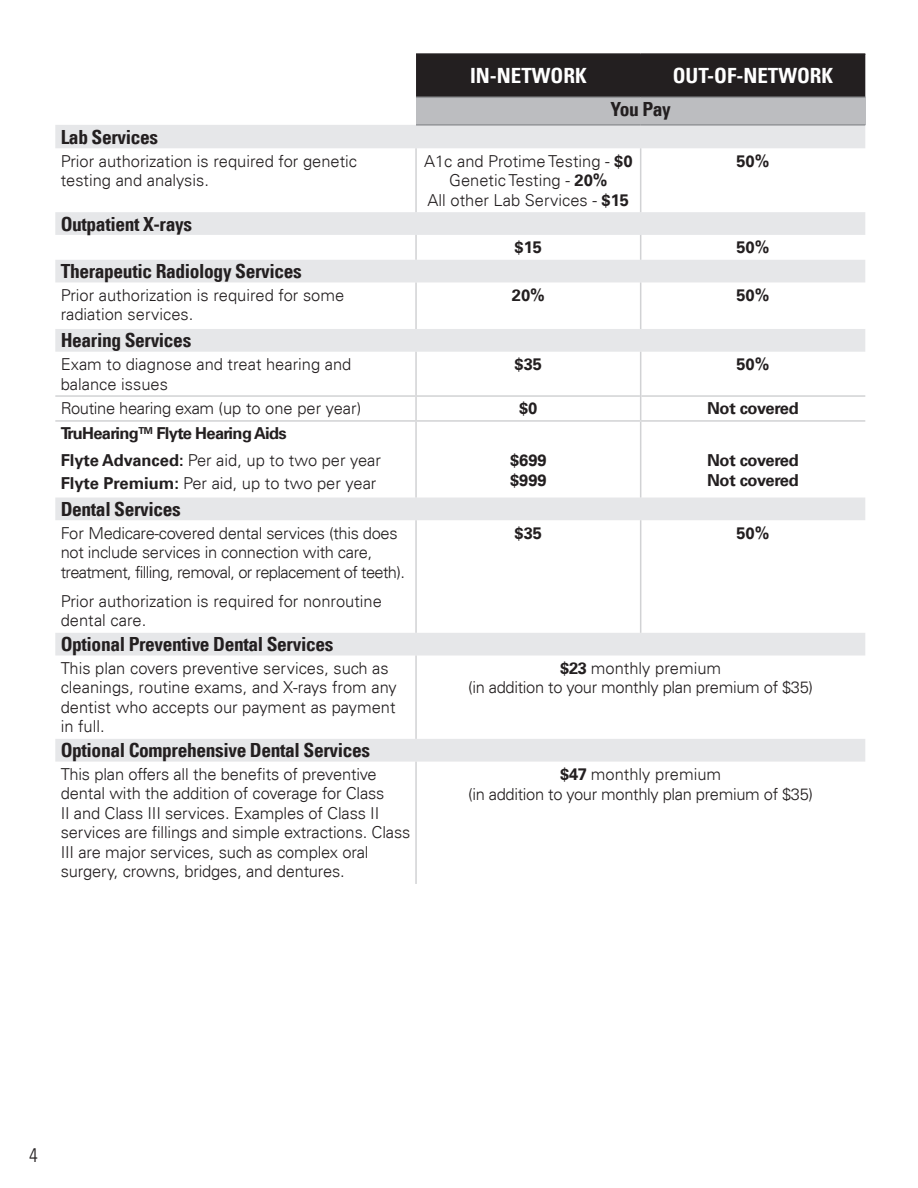
<style>
.page{position:relative;width:918px;height:1188px;background:#fff}
.page>*{position:absolute;margin:0;border:0;box-sizing:border-box;transform-origin:0 0}
.Plan_Name_Cell_Text{font:700 condensed 21px "Univers LT";color:#fff}
.Light_Gray_You_Pay_C{font:700 condensed 19.5px "Univers LT";letter-spacing:-.02em;color:#231f20}
.You_Pay_Cell_Text{font:700 condensed 19.5px "Univers LT";letter-spacing:-.02em;color:#231f20}
.t1{font:300 condensed 19.5px "Univers LT";color:#231f20}
.Body_Copy{font:300 16.5px/19.5px "Univers LT";letter-spacing:-.01em;color:#231f20}
.Table_Body___Bullete{font:300 16.5px "Univers LT";color:#231f20}
.Body_Copy-2{font:700 16.5px "Univers LT";letter-spacing:-.04em;color:#231f20}
.Body_Copy-3{font:700 16.5px/19.5px "Univers LT";letter-spacing:-.02em;color:#231f20}
.Table_Body___Bullete-2{font:700 16.5px "Univers LT";color:#231f20}
.s1{font-weight:700}
</style>
<div class="page">
<div style="left:416px;top:55px;width:449px;height:42px;background:#231f20"></div>
<div style="left:416px;top:97px;width:449px;height:28px;background:#bcbdc0"></div>
<svg style="left:55px;top:125px;width:810px;height:637px"></svg>
<hr style="left:55px;top:395px;width:360px;height:2px;background:#d1d2d4">
<hr style="left:417px;top:395px;width:223px;height:2px;background:#d1d2d4">
<hr style="left:641px;top:395px;width:224px;height:2px;background:#d1d2d4">
<hr style="left:415px;top:148px;width:2px;height:64px;background:#d1d2d4">
<hr style="left:640px;top:148px;width:1px;height:64px;background:#d1d2d4">
<hr style="left:415px;top:235px;width:2px;height:25px;background:#d1d2d4">
<svg style="left:640px;top:235px;width:1px;height:25px"></svg>
<hr style="left:640px;top:282px;width:1px;height:47px;background:#d1d2d4">
<hr style="left:415px;top:352px;width:2px;height:44px;background:#d1d2d4">
<hr style="left:640px;top:352px;width:1px;height:44px;background:#d1d2d4">
<hr style="left:415px;top:396px;width:2px;height:24px;background:#d1d2d4">
<hr style="left:415px;top:422px;width:2px;height:26px;background:#d1d2d4">
<svg style="left:640px;top:396px;width:1px;height:52px"></svg>
<hr style="left:415px;top:448px;width:2px;height:50px;background:#d1d2d4">
<hr style="left:640px;top:448px;width:1px;height:50px;background:#d1d2d4">
<hr style="left:415px;top:520px;width:2px;height:113px;background:#d1d2d4">
<hr style="left:640px;top:520px;width:1px;height:113px;background:#d1d2d4">
<hr style="left:55px;top:420px;width:361px;height:2px;background:#d1d2d4">
<hr style="left:416px;top:420px;width:225px;height:2px;background:#d1d2d4">
<hr style="left:641px;top:420px;width:224px;height:2px;background:#d1d2d4">
<hr style="left:416px;top:124px;width:225px;height:2px;background:#939598">
<hr style="left:641px;top:124px;width:224px;height:2px;background:#939598">
<hr style="left:416px;top:53px;width:225px;height:2px;background:#231f20">
<hr style="left:416px;top:97px;width:225px;height:1px;background:#939598">
<hr style="left:641px;top:53px;width:224px;height:2px;background:#231f20">
<hr style="left:641px;top:97px;width:224px;height:1px;background:#939598">
<hr style="left:415px;top:282px;width:2px;height:47px;background:#d1d2d4">
<hr style="left:415px;top:656px;width:2px;height:83px;background:#d1d2d4">
<hr style="left:415px;top:762px;width:2px;height:122px;background:#d1d2d4">
<p class="Plan_Name_Cell_Text" style="left:470px;top:63px;width:118px">IN-NETWORK</p>
<p class="Plan_Name_Cell_Text" style="left:673px;top:63px;width:162px">OUT-OF-NETWORK</p>
<p class="You_Pay_Cell_Text" style="left:611px;top:97px;width:62px">You Pay</p>
<p class="Light_Gray_You_Pay_C" style="left:61px;top:125px;width:99px">Lab Services</p>
<p class="Body_Copy" style="left:61px;top:151px;width:298px">Prior authorization is required for genetic testing and analysis.</p>
<p class="Body_Copy" style="left:424px;top:151px;width:210px">A1c and Protime Testing - <span class="s1">$0</span></p>
<p class="Body_Copy" style="left:449px;top:171px;width:160px">Genetic Testing - <span class="s1">20%</span></p>
<p class="Body_Copy" style="left:428px;top:190px;width:203px">All other Lab Services - <span class="s1">$15</span></p>
<p class="Light_Gray_You_Pay_C" style="left:61px;top:212px;width:133px">Outpatient X-rays</p>
<p class="Body_Copy-2" style="left:736px;top:151px;width:35px">50%</p>
<p class="Body_Copy-2" style="left:515px;top:238px;width:29px">$15</p>
<p class="Body_Copy-2" style="left:736px;top:238px;width:35px">50%</p>
<p class="Light_Gray_You_Pay_C" style="left:61px;top:259px;width:243px">Therapeutic Radiology Services</p>
<p class="Body_Copy" style="left:61px;top:285px;width:285px">Prior authorization is required for some radiation services.</p>
<p class="Body_Copy-2" style="left:512px;top:285px;width:35px">20%</p>
<p class="Body_Copy-2" style="left:736px;top:285px;width:35px">50%</p>
<p class="Light_Gray_You_Pay_C" style="left:61px;top:328px;width:132px">Hearing Services</p>
<p class="Body_Copy" style="left:61px;top:354px;width:292px">Exam to diagnose and treat hearing and balance issues</p>
<p class="Body_Copy-2" style="left:515px;top:355px;width:29px">$35</p>
<p class="Body_Copy-2" style="left:736px;top:355px;width:35px">50%</p>
<p class="Body_Copy" style="left:61px;top:399px;width:302px">Routine hearing exam (up to one per year)</p>
<p class="Body_Copy-2" style="left:519px;top:399px;width:20px">$0</p>
<p class="Body_Copy-3" style="left:707px;top:399px;width:93px">Not covered</p>
<p class="Body_Copy-2" style="left:61px;top:424px;width:228px">TruHearing<sup>TM</sup> Flyte Hearing Aids</p>
<p class="Table_Body___Bullete" style="left:61px;top:451px;width:322px"><span class="s1">Flyte Advanced:</span> Per aid, up to two per year</p>
<p class="Table_Body___Bullete" style="left:61px;top:473px;width:317px"><span class="s1">Flyte Premium:</span> Per aid, up to two per year</p>
<p class="Table_Body___Bullete-2" style="left:510px;top:451px;width:38px">$699</p>
<p class="Table_Body___Bullete-2" style="left:510px;top:470px;width:38px">$999</p>
<p class="Body_Copy-3" style="left:707px;top:451px;width:93px">Not covered<br>Not covered</p>
<p class="Light_Gray_You_Pay_C" style="left:61px;top:497px;width:122px">Dental Services</p>
<p class="Body_Copy" style="left:61px;top:523px;width:346px">For Medicare-covered dental services (this does not include services in connection with care, treatment, filling, removal, or replacement of teeth).</p>
<p class="Body_Copy" style="left:61px;top:591px;width:323px">Prior authorization is required for nonroutine dental care.</p>
<p class="Body_Copy-2" style="left:515px;top:523px;width:29px">$35</p>
<p class="Body_Copy-2" style="left:736px;top:523px;width:35px">50%</p>
<p class="Light_Gray_You_Pay_C" style="left:61px;top:632px;width:274px">Optional Preventive Dental Services</p>
<p class="Body_Copy" style="left:61px;top:658px;width:338px">This plan covers preventive services, such as cleanings, routine exams, and X-rays from any dentist who accepts our payment as payment in full.</p>
<p class="Body_Copy" style="left:468px;top:658px;width:347px;text-align:center"><span class="s1">$23</span> monthly premium<br>(in addition to your monthly plan premium of $35)</p>
<p class="Light_Gray_You_Pay_C" style="left:61px;top:738px;width:311px">Optional Comprehensive Dental Services</p>
<p class="Body_Copy" style="left:61px;top:764px;width:351px">This plan offers all the benefits of preventive dental with the addition of coverage for Class<br>II and Class III services. Examples of Class II services are fillings and simple extractions. Class III are major services, such as complex oral surgery, crowns, bridges, and dentures.</p>
<p class="Body_Copy" style="left:468px;top:764px;width:347px;text-align:center"><span class="s1">$47</span> monthly premium<br>(in addition to your monthly plan premium of $35)</p>
<p class="t1" style="left:29px;top:1143px;width:10px">4</p>
</div>
